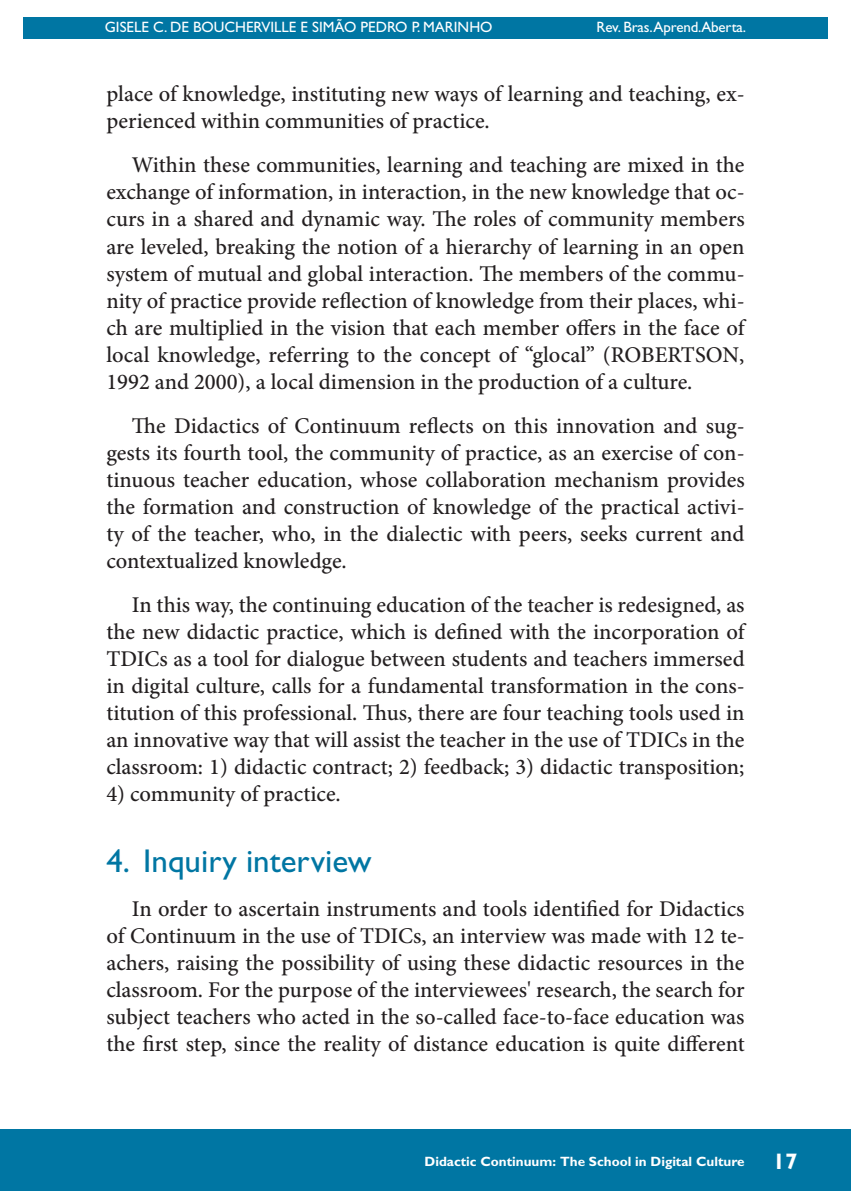
<style>
.page{position:relative;width:851px;height:1191px;background:#fff}
.page>*{position:absolute;margin:0;border:0;box-sizing:border-box;transform-origin:0 0}
.t1{font:33px "Gill Sans Std";color:#0076a3}
.Texto_corrido{font:500 22.5px/27px "Minion Pro";color:#231f20;text-align:justify}
.t2{font:15px "Gill Sans Std";color:#fff}
.t3{font:700 13.5px "Gill Sans Std";color:#fff}
.s1{font-size:22.5px}
</style>
<div class="page">
<hr style="left:104px;top:0;width:1px;height:467px;background:#0076a3">
<div style="left:23px;top:17px;width:804px;height:21px;background:#0076a3"></div>
<div style="left:0;top:1129px;width:850px;height:62px;background:#0076a3"></div>
<p class="t2" style="left:105px;top:18px;width:389px">GISELE C. DE BOUCHERVILLE E SIMÃO PEDRO P. MARINHO</p>
<p class="t2" style="left:596px;top:18px;width:151px">Rev. Bras.Aprend.Aberta.</p>
<p class="Texto_corrido" style="left:106px;top:81px;width:639px">place of knowledge, instituting new ways of learning and teaching, ex&shy;perienced within communities of practice.</p>
<p class="Texto_corrido" style="left:106px;top:152px;width:639px;text-indent:26px">Within these communities, learning and teaching are mixed in the exchange of information, in interaction, in the new knowledge that oc&shy;curs in a shared and dynamic way. The roles of community members are leveled, breaking the notion of a hierarchy of learning in an open system of mutual and global interaction. The members of the commu&shy;nity of practice provide reflection of knowledge from their places, whi&shy;ch are multiplied in the vision that each member offers in the face of local knowledge, referring to the concept of “glocal” (ROBERTSON, 1992 and 2000), a local dimension in the production of a culture.</p>
<p class="Texto_corrido" style="left:106px;top:412px;width:639px;text-indent:26px">The Didactics of Continuum reflects on this innovation and sug&shy;gests its fourth tool, the community of practice, as an exercise of con&shy;tinuous teacher education, whose collaboration mechanism provides the formation and construction of knowledge of the practical activi&shy;ty of the teacher, who, in the dialectic with peers, seeks current and contextualized knowledge.</p>
<p class="Texto_corrido" style="left:106px;top:591px;width:639px;text-indent:26px">In this way, the continuing education of the teacher is redesigned, as the new didactic practice, which is defined with the incorporation of TDICs as a tool for dialogue between students and teachers immersed in digital culture, calls for a fundamental transformation in the cons&shy;titution of this professional. Thus, there are four teaching tools used in an innovative way that will assist the teacher in the use of TDICs in the classroom: 1) didactic contract; 2) feedback; 3) didactic transposition;</p>
<p class="Texto_corrido" style="left:106px;top:780px;width:236px">4) community of practice.</p>
<p class="t1" style="left:106px;top:842px;width:266px">4. Inquiry interview</p>
<p class="Texto_corrido" style="left:106px;top:895px;width:639px;text-indent:26px">In order to ascertain instruments and tools identified for Didactics of Continuum in the use of TDICs, an interview was made with 12 te&shy;achers, raising the possibility of using these didactic resources in the classroom. For the purpose of the interviewees' research, the search for subject teachers who acted in the so-called face-to-face education was the first step, since the reality of distance education is quite different</p>
<p class="t3" style="left:424px;top:1153px;width:374px">Didactic Continuum: The School in Digital Culture <span class="s1">17</span></p>
</div>
